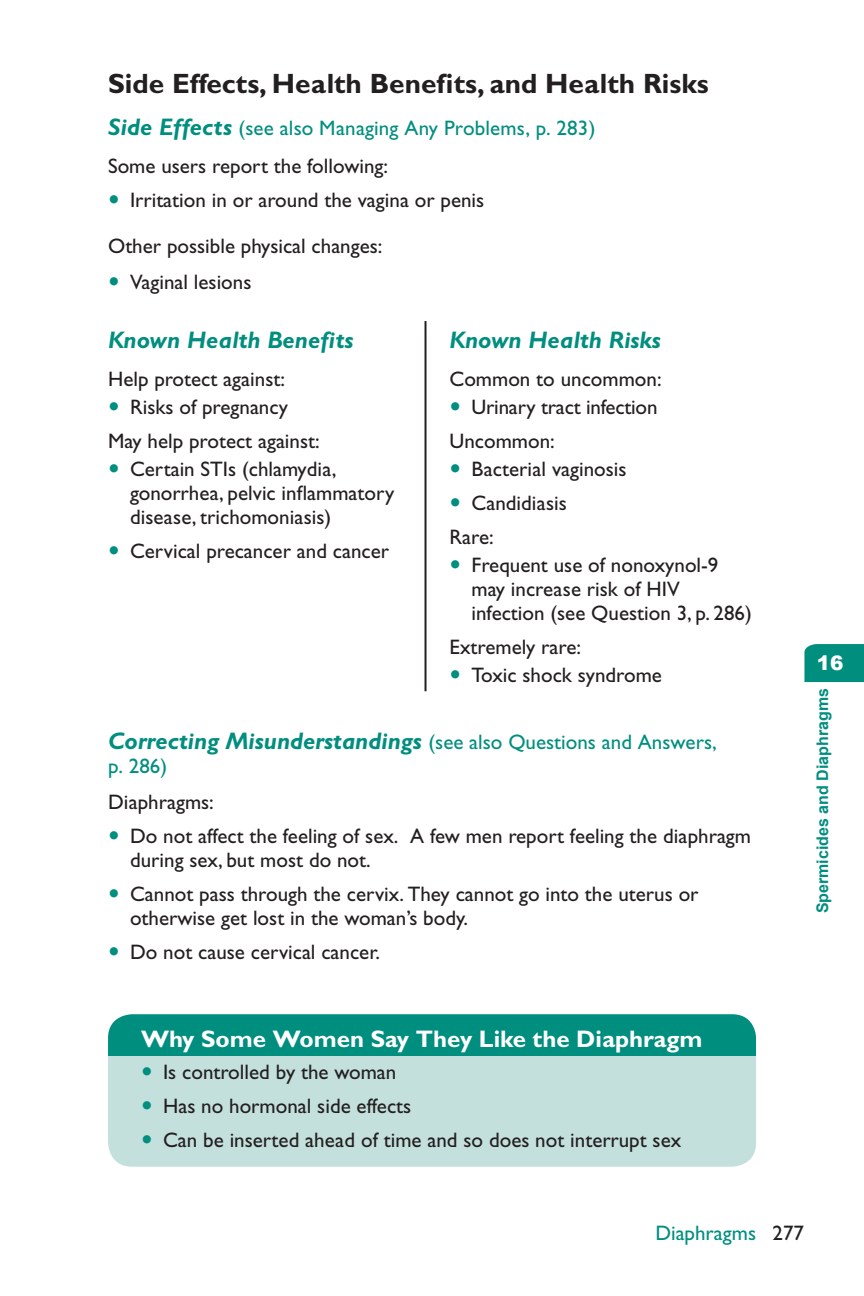
<style>
.page{position:relative;width:864px;height:1296px;background:#fff}
.page>*{position:absolute;margin:0;border:0;box-sizing:border-box;transform-origin:0 0}
.t1{font:700 28px "Gill Sans";color:#231f20}
.t2{font:italic 700 24px "Gill Sans";color:#008e7f}
.t3{font:700 24px "Gill Sans";color:#fff}
.t4{font:21px/34px "Gill Sans";color:#231f20}
.t5{font:21px/38px "Gill Sans";color:#008e7f}
.t6{font:900 20px "Arial";color:#fff}
.t7{font:700 16px "Arial";color:#008e7f}
.s1{font-weight:700;font-style:italic;font-size:24px}
.s2{color:#231f20}
</style>
<div class="page">
<div style="left:804px;top:644px;width:60px;height:38px;background:#008e7f"></div>
<hr style="left:424px;top:321px;width:2px;height:49px;background:#231f20">
<hr style="left:424px;top:370px;width:2px;height:321px;background:#231f20">
<div style="left:108px;top:1014px;width:648px;height:153px;background:#c3e0dd;border-radius:24px"></div>
<div style="left:108px;top:1014px;width:648px;height:42px;background:#008e7f"></div>
<h1 class="t1" style="left:108px;top:67px;width:602px">Side Effects, Health Benefits, and Health Risks</h1>
<p class="t5" style="left:108px;top:109px;width:489px"><span class="s1">Side Effects</span> (see also Managing Any Problems, p. 283)<br><span class="s2">Some users report the following:</span></p>
<p class="t4" style="left:108px;top:177px;width:378px;line-height:46px;text-indent:22px">Irritation in or around the vagina or penis<br>Other possible physical changes:</p>
<p class="t4" style="left:130px;top:265px;width:123px">Vaginal lesions</p>
<p class="t2" style="left:108px;top:326px;width:247px">Known Health Benefits</p>
<p class="t2" style="left:449px;top:326px;width:213px">Known Health Risks</p>
<p class="t4" style="left:108px;top:365px;width:181px;line-height:28px;text-align:right">Help protect against:<br>Risks of pregnancy</p>
<p class="t4" style="left:130px;top:427px;width:208px;line-height:28px;text-indent:-22px">May help protect against:<br>Certain STIs (chlamydia,</p>
<p class="t4" style="left:130px;top:481px;width:266px;line-height:24px">gonorrhea, pelvic inflammatory disease, trichomoniasis)</p>
<p class="t4" style="left:130px;top:534px;width:261px">Cervical precancer and cancer</p>
<p class="t4" style="left:450px;top:365px;width:214px;line-height:28px;text-align:right">Common to uncommon:<br>Urinary tract infection</p>
<p class="t4" style="left:472px;top:427px;width:157px;line-height:28px;text-indent:-22px">Uncommon:<br>Bacterial vaginosis</p>
<p class="t4" style="left:450px;top:486px;width:119px;text-indent:22px">Candidiasis<br>Rare:</p>
<p class="t4" style="left:472px;top:553px;width:282px;line-height:24px">Frequent use of nonoxynol-9 may increase risk of HIV infection (see Question 3, p. 286)</p>
<p class="t4" style="left:472px;top:633px;width:192px;line-height:28px;text-indent:-22px">Extremely rare:<br>Toxic shock syndrome</p>
<p class="t5" style="left:108px;top:730px;width:610px;line-height:24px"><span class="s1">Correcting Misunderstandings</span> (see also Questions and Answers, p. 286)</p>
<p class="t4" style="left:130px;top:785px;width:623px;text-indent:-22px">Diaphragms:<br>Do not affect the feeling of sex. A few men report feeling the diaphragm</p>
<p class="t4" style="left:130px;top:843px;width:570px">during sex, but most do not.<br>Cannot pass through the cervix. They cannot go into the uterus or</p>
<p class="t4" style="left:130px;top:901px;width:340px">otherwise get lost in the woman’s body.<br>Do not cause cervical cancer.</p>
<p class="t3" style="left:141px;top:1024px;width:563px">Why Some Women Say They Like the Diaphragm</p>
<p class="t4" style="left:163px;top:1055px;width:520px">Is controlled by the woman<br>Has no hormonal side effects<br>Can be inserted ahead of time and so does not interrupt sex</p>
<p class="t6" style="left:817px;top:649px;width:28px">16</p>
<p class="t7" style="left:814px;top:913px;width:227px;rotate:-90deg">Spermicides and Diaphragms</p>
<p class="t5" style="left:655px;top:1214px;width:102px">Diaphragms</p>
<p class="t4" style="left:773px;top:1216px;width:33px">277</p>
</div>
